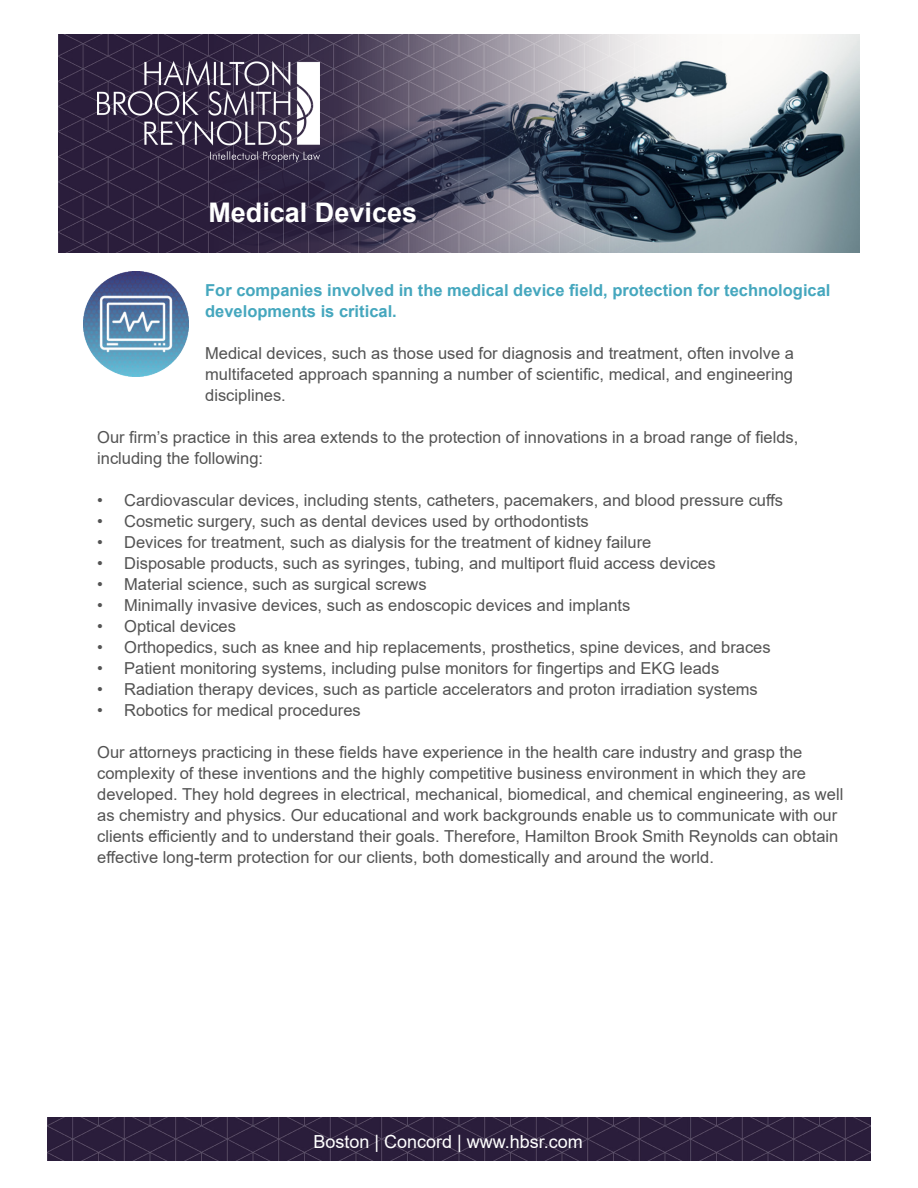
<style>
.page{position:relative;width:918px;height:1188px;background:#fff}
.page>*{position:absolute;margin:0;border:0;box-sizing:border-box;transform-origin:0 0}
.t1{font:700 27px "Arial";color:#fff}
.t2{font:18px "Arial";color:#fff}
.t3{font:16.5px/21px "Arial";color:#535353}
.t4{font:700 16.5px/21px "Arial";color:#45a7be}
</style>
<div class="page">
<img style="left:48px;top:1118px;width:822px;height:43px">
<img style="left:59px;top:35px;width:149px;height:218px">
<img style="left:83px;top:271px;width:106px;height:106px">
<img style="left:208px;top:35px;width:651px;height:218px">
<img style="left:97px;top:61px;width:223px;height:100px">
<p class="t1" style="left:208px;top:194px;width:210px">Medical Devices</p>
<p class="t4" style="left:205px;top:280px;width:627px">For companies involved in the medical device field, protection for technological developments is critical.</p>
<p class="t3" style="left:205px;top:342px;width:590px;text-align:justify">Medical devices, such as those used for diagnosis and treatment, often involve a multifaceted approach spanning a number of scientific, medical, and engineering disciplines.</p>
<p class="t3" style="left:97px;top:426px;width:703px">Our firm’s practice in this area extends to the protection of innovations in a broad range of fields, including the following:</p>
<p class="t3" style="left:97px;top:489px;width:687px">• Cardiovascular devices, including stents, catheters, pacemakers, and blood pressure cuffs</p>
<p class="t3" style="left:97px;top:510px;width:493px">• Cosmetic surgery, such as dental devices used by orthodontists</p>
<p class="t3" style="left:97px;top:531px;width:556px">• Devices for treatment, such as dialysis for the treatment of kidney failure</p>
<p class="t3" style="left:97px;top:552px;width:620px">• Disposable products, such as syringes, tubing, and multiport fluid access devices</p>
<p class="t3" style="left:97px;top:573px;width:331px">• Material science, such as surgical screws</p>
<p class="t3" style="left:97px;top:594px;width:535px">• Minimally invasive devices, such as endoscopic devices and implants</p>
<p class="t3" style="left:97px;top:615px;width:140px">• Optical devices</p>
<p class="t3" style="left:97px;top:636px;width:675px">• Orthopedics, such as knee and hip replacements, prosthetics, spine devices, and braces</p>
<p class="t3" style="left:97px;top:657px;width:624px">• Patient monitoring systems, including pulse monitors for fingertips and EKG leads</p>
<p class="t3" style="left:97px;top:678px;width:662px">• Radiation therapy devices, such as particle accelerators and proton irradiation systems</p>
<p class="t3" style="left:97px;top:699px;width:265px">• Robotics for medical procedures</p>
<p class="t3" style="left:97px;top:741px;width:748px">Our attorneys practicing in these fields have experience in the health care industry and grasp the complexity of these inventions and the highly competitive business environment in which they are developed. They hold degrees in electrical, mechanical, biomedical, and chemical engineering, as well as chemistry and physics. Our educational and work backgrounds enable us to communicate with our clients efficiently and to understand their goals. Therefore, Hamilton Brook Smith Reynolds can obtain effective long-term protection for our clients, both domestically and around the world.</p>
<p class="t2" style="left:313px;top:1129px;width:271px">Boston | Concord | www.hbsr.com</p>
</div>
